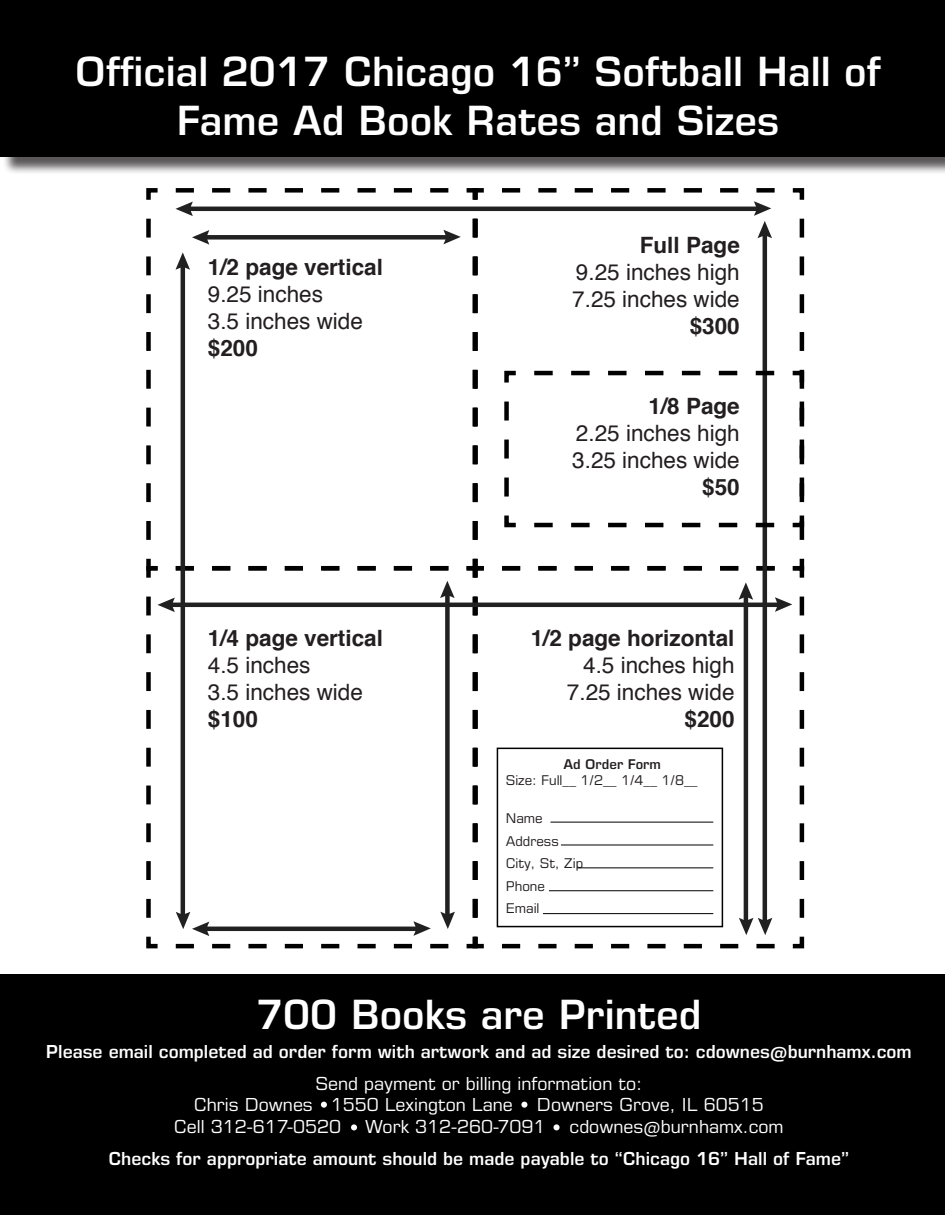
<style>
.page{position:relative;width:945px;height:1215px;background:#fff}
.page>*{position:absolute;margin:0;border:0;box-sizing:border-box;transform-origin:0 0}
.t1{font:600 40.5px/48.6px "Eurostile LT Pro";color:#fff;text-align:center}
.t2{font:22.5px "Helvetica";color:#231f20}
.t3{font:700 22.5px "Helvetica";color:#231f20}
.t4{font:600 18px "Eurostile LT Pro";color:#fff}
.t5{font:18px "Eurostile LT Pro";color:#fff}
.t6{font:13.5px "Eurostile LT Pro";color:#231f20}
.t7{font:600 13.5px "Eurostile LT Pro";color:#231f20}
</style>
<div class="page">
<div style="left:2px;top:2px;width:943px;height:173px;background:#231f20;opacity:.75"></div>
<div style="left:0;top:0;width:945px;height:156px;background:#000"></div>
<div style="left:1px;top:975px;width:944px;height:240px;background:#000"></div>
<svg style="left:146px;top:188px;width:324px;height:376px"></svg>
<svg style="left:470px;top:188px;width:335px;height:376px"></svg>
<svg style="left:146px;top:564px;width:324px;height:385px"></svg>
<svg style="left:470px;top:564px;width:335px;height:385px"></svg>
<svg style="left:800px;top:209px;width:4px;height:331px"></svg>
<svg style="left:158px;top:201px;width:634px;height:735px"></svg>
<svg style="left:502px;top:369px;width:303px;height:161px"></svg>
<hr style="left:550px;top:822px;width:163px;height:1px;background:#000">
<hr style="left:561px;top:845px;width:152px;height:1px;background:#000">
<hr style="left:577px;top:867px;width:136px;height:1px;background:#000">
<hr style="left:549px;top:890px;width:164px;height:1px;background:#000">
<hr style="left:543px;top:913px;width:170px;height:1px;background:#000">
<svg style="left:321px;top:1102px;width:6px;height:6px"></svg>
<svg style="left:521px;top:1102px;width:6px;height:6px"></svg>
<svg style="left:351px;top:1124px;width:6px;height:6px"></svg>
<svg style="left:554px;top:1124px;width:6px;height:6px"></svg>
<p class="t1" style="left:75px;top:47px;width:807px">Official 2017 Chicago 16” Softball Hall of<br>Fame Ad Book Rates and Sizes</p>
<p class="t3" style="left:208px;top:249px;width:177px">1/2 page vertical</p>
<p class="t2" style="left:208px;top:277px;width:117px">9.25 inches</p>
<p class="t2" style="left:208px;top:304px;width:157px">3.5 inches wide</p>
<p class="t3" style="left:208px;top:330px;width:52px">$200</p>
<p class="t3" style="left:208px;top:620px;width:177px">1/4 page vertical</p>
<p class="t2" style="left:208px;top:648px;width:104px">4.5 inches</p>
<p class="t2" style="left:208px;top:675px;width:157px">3.5 inches wide</p>
<p class="t3" style="left:208px;top:701px;width:52px">$100</p>
<p class="t3" style="left:640px;top:226px;width:102px">Full Page</p>
<p class="t2" style="left:576px;top:254px;width:165px">9.25 inches high</p>
<p class="t2" style="left:572px;top:281px;width:169px">7.25 inches wide</p>
<p class="t3" style="left:690px;top:307px;width:52px">$300</p>
<p class="t3" style="left:649px;top:388px;width:93px">1/8 Page</p>
<p class="t2" style="left:576px;top:415px;width:165px">2.25 inches high</p>
<p class="t2" style="left:572px;top:442px;width:169px">3.25 inches wide</p>
<p class="t3" style="left:702px;top:469px;width:39px">$50</p>
<p class="t3" style="left:531px;top:620px;width:205px">1/2 page horizontal</p>
<p class="t2" style="left:583px;top:648px;width:153px">4.5 inches high</p>
<p class="t2" style="left:567px;top:675px;width:169px">7.25 inches wide</p>
<p class="t3" style="left:685px;top:701px;width:52px">$200</p>
<p class="t7" style="left:563px;top:756px;width:99px">Ad Order Form</p>
<p class="t6" style="left:506px;top:772px;width:193px">Size: Full__ 1/2__ 1/4__ 1/8__</p>
<p class="t6" style="left:506px;top:810px;width:38px">Name</p>
<p class="t6" style="left:506px;top:833px;width:54px">Address</p>
<p class="t6" style="left:506px;top:855px;width:79px">City, St, Zip</p>
<p class="t6" style="left:506px;top:878px;width:41px">Phone</p>
<p class="t6" style="left:506px;top:900px;width:35px">Email</p>
<p class="t1" style="left:256px;top:990px;width:447px">700 Books are Printed</p>
<p class="t4" style="left:46px;top:1040px;width:868px">Please email completed ad order form with artwork and ad size desired to: cdownes@burnhamx.com</p>
<p class="t5" style="left:315px;top:1073px;width:328px">Send payment or billing information to:</p>
<p class="t5" style="left:194px;top:1094px;width:321px">Chris Downes 1550 Lexington Lane</p>
<p class="t5" style="left:537px;top:1094px;width:228px">Downers Grove, IL 60515</p>
<p class="t5" style="left:174px;top:1116px;width:169px">Cell 312-617-0520</p>
<p class="t5" style="left:365px;top:1116px;width:182px">Work 312-260-7091</p>
<p class="t5" style="left:570px;top:1116px;width:216px">cdownes@burnhamx.com</p>
<p class="t4" style="left:108px;top:1148px;width:742px">Checks for appropriate amount should be made payable to “Chicago 16” Hall of Fame”</p>
</div>
